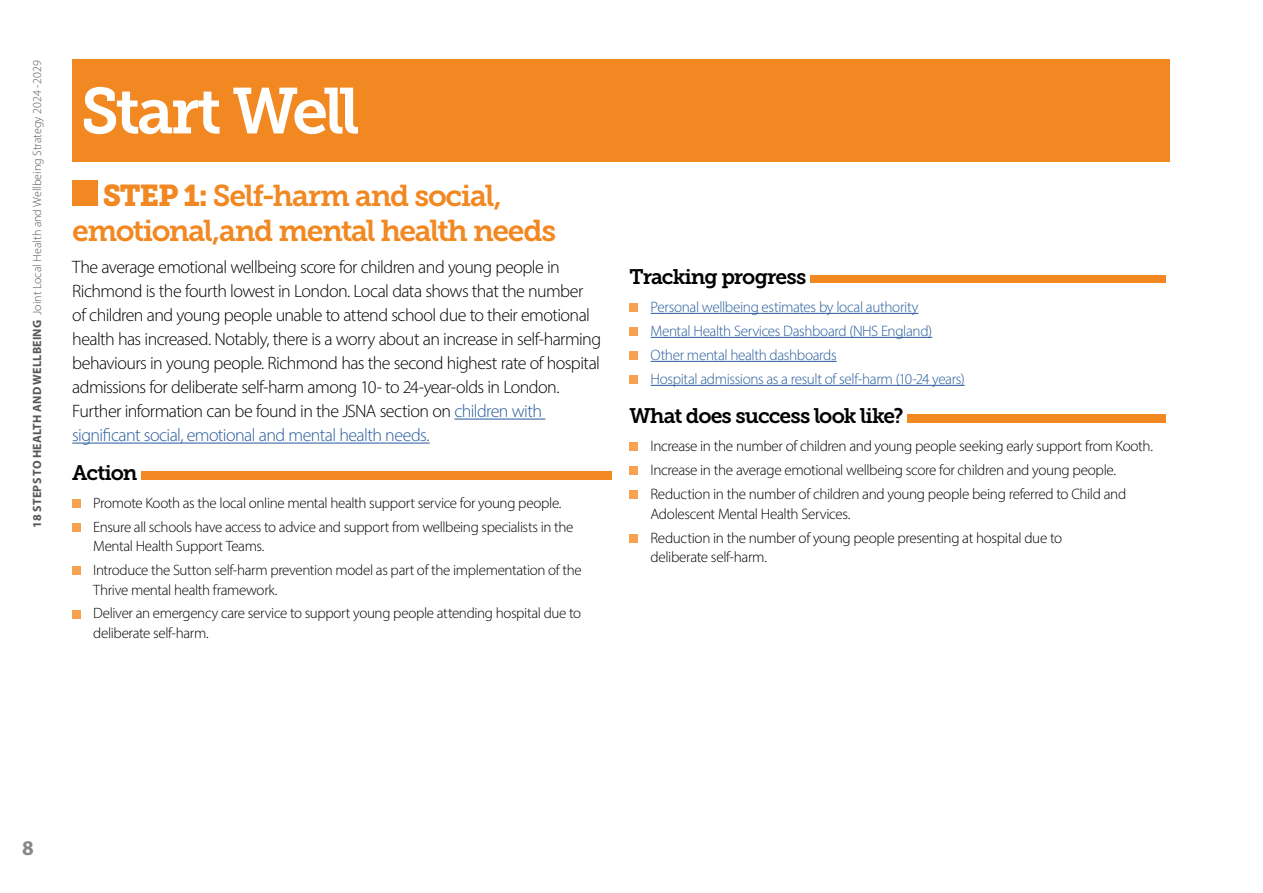
<style>
.page{position:relative;width:1263px;height:893px;background:#fff}
.page>*{position:absolute;margin:0;border:0;box-sizing:border-box;transform-origin:0 0}
.t1{font:64.5px "Museo Slab 700";letter-spacing:-.055em;color:#fff}
.t2{font:30px/34.5px "Museo Slab 700";letter-spacing:-.05em;color:#f18822}
.t3{font:21px "Museo Slab 700";letter-spacing:-.045em;color:#000}
.t4{font:700 21px "Myriad Pro";color:#878787}
.t5{font:300 18px/24px "Myriad Pro";letter-spacing:-.035em;color:#000}
.t6{font:300 15.15px/24px "Myriad Pro";letter-spacing:-.025em;color:#000}
.t7{font:300 15.15px/24px "Myriad Pro";letter-spacing:-.025em;color:#265b9b}
.t8{font:300 15px/23.7px "Myriad Pro";letter-spacing:-.025em;color:#000}
.t9{font:300 12px "Myriad Pro";color:#575756}
.s1{font-weight:700}
.s2{font-family:"Museo Slab 900"}
.s3{color:#265b9b}
</style>
<div class="page">
<div style="left:72px;top:60px;width:1097px;height:102px;background:#f18822"></div>
<hr style="left:454px;top:419px;width:91px;height:1px;background:#265b9b">
<hr style="left:72px;top:443px;width:358px;height:1px;background:#265b9b">
<div style="left:72px;top:181px;width:26px;height:25px;background:#f18822"></div>
<div style="left:141px;top:471px;width:470px;height:9px;background:#f18822"></div>
<div style="left:72px;top:499px;width:9px;height:9px;background:#f6a251"></div>
<div style="left:72px;top:523px;width:9px;height:9px;background:#f6a251"></div>
<div style="left:72px;top:566px;width:9px;height:9px;background:#f6a251"></div>
<div style="left:72px;top:610px;width:9px;height:8px;background:#f6a251"></div>
<hr style="left:651px;top:313px;width:267px;height:1px;background:#265b9b">
<hr style="left:651px;top:337px;width:281px;height:1px;background:#265b9b">
<hr style="left:651px;top:361px;width:186px;height:1px;background:#265b9b">
<hr style="left:651px;top:385px;width:314px;height:1px;background:#265b9b">
<div style="left:810px;top:275px;width:355px;height:8px;background:#f18822"></div>
<div style="left:629px;top:303px;width:9px;height:9px;background:#f6a251"></div>
<div style="left:629px;top:327px;width:9px;height:9px;background:#f6a251"></div>
<div style="left:629px;top:351px;width:9px;height:9px;background:#f6a251"></div>
<div style="left:629px;top:375px;width:9px;height:9px;background:#f6a251"></div>
<div style="left:907px;top:414px;width:258px;height:9px;background:#f18822"></div>
<div style="left:629px;top:442px;width:9px;height:9px;background:#f6a251"></div>
<div style="left:629px;top:466px;width:9px;height:9px;background:#f6a251"></div>
<div style="left:629px;top:490px;width:9px;height:9px;background:#f6a251"></div>
<div style="left:629px;top:534px;width:9px;height:8px;background:#f6a251"></div>
<p class="t9" style="left:30px;top:528px;width:469px;rotate:-90deg"><span class="s1">18 STEPS TO HEALTH AND WELLBEING</span> Joint Local Health and Wellbeing Strategy 2024 -2029</p>
<h1 class="t1" style="left:81px;top:75px;width:281px">Start Well</h1>
<h2 class="t2" style="left:72px;top:179px;width:485px;text-indent:31px"><span class="s2">STEP 1:</span> Self-harm and social, emotional,and mental health needs</h2>
<p class="t5" style="left:72px;top:255px;width:530px">The average emotional wellbeing score for children and young people in Richmond is the fourth lowest in London. Local data shows that the number of children and young people unable to attend school due to their emotional health has increased. Notably, there is a worry about an increase in self-harming behaviours in young people. Richmond has the second highest rate of hospital admissions for deliberate self-harm among 10- to 24-year-olds in London.<br>Further information can be found in the JSNA section on <span class="s3">children with significant social, emotional and mental health needs.</span></p>
<p class="t3" style="left:72px;top:461px;width:67px">Action</p>
<p class="t8" style="left:93px;top:491px;width:482px">Promote Kooth as the local online mental health support service for young people.<br>Ensure all schools have access to advice and support from wellbeing specialists in the</p>
<p class="t8" style="left:93px;top:534px;width:490px">Mental Health Support Teams.<br>Introduce the Sutton self-harm prevention model as part of the implementation of the</p>
<p class="t8" style="left:93px;top:577px;width:489px">Thrive mental health framework.<br>Deliver an emergency care service to support young people attending hospital due to</p>
<p class="t8" style="left:93px;top:621px;width:117px">deliberate self-harm.</p>
<p class="t3" style="left:629px;top:264px;width:179px">Tracking progress</p>
<p class="t7" style="left:651px;top:295px;width:316px">Personal wellbeing estimates by local authority<br>Mental Health Services Dashboard (NHS England)<br>Other mental health dashboards<br>Hospital admissions as a result of self-harm (10-24 years)</p>
<p class="t3" style="left:629px;top:403px;width:276px">What does success look like?</p>
<p class="t6" style="left:651px;top:434px;width:504px">Increase in the number of children and young people seeking early support from Kooth.<br>Increase in the average emotional wellbeing score for children and young people.<br>Reduction in the number of children and young people being referred to Child and</p>
<p class="t6" style="left:651px;top:501px;width:413px">Adolescent Mental Health Services.<br>Reduction in the number of young people presenting at hospital due to</p>
<p class="t6" style="left:651px;top:545px;width:118px">deliberate self-harm.</p>
<p class="t4" style="left:22px;top:834px;width:13px">8</p>
</div>
